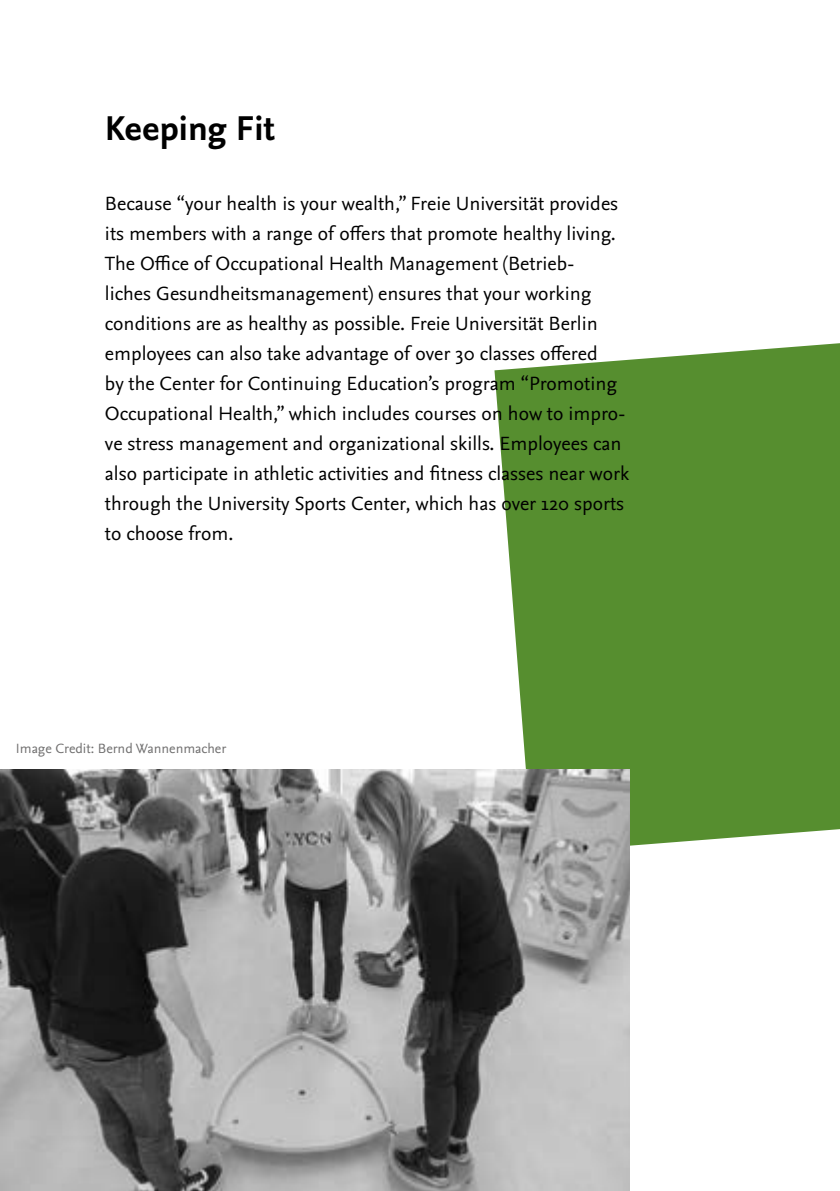
<style>
.page{position:relative;width:840px;height:1191px;background:#fff}
.page>*{position:absolute;margin:0;border:0;box-sizing:border-box;transform-origin:0 0}
.Headline{font:700 36px "Nexus Sans Pro";color:#000}
.Body{font:20px/30px "Nexus Sans Pro";color:#000}
.Bildquelle{font:14px "Nexus Sans Pro";color:#706f6f}
</style>
<div class="page">
<svg style="left:494px;top:343px;width:345px;height:510px;fill:#568e2f"></svg>
<img style="left:1px;top:769px;width:628px;height:422px">
<p class="Headline" style="left:105px;top:101px;width:172px">Keeping Fit</p>
<p class="Body" style="left:105px;top:187px;width:525px">Because “your health is your wealth,” Freie Universität provides its members with a range of offers that promote healthy living.<br>The Office of Occupational Health Management (Betrieb-<br>liches Gesundheitsmanagement) ensures that your working conditions are as healthy as possible. Freie Universität Berlin employees can also take advantage of over 30 classes offered<br>by the Center for Continuing Education’s program “Promoting Occupational Health,” which includes courses on how to impro&shy;ve stress management and organizational skills. Employees can also participate in athletic activities and fitness classes near work through the University Sports Center, which has over 120 sports to choose from.</p>
<p class="Bildquelle" style="left:16px;top:738px;width:212px">Image Credit: Bernd Wannenmacher</p>
</div>
